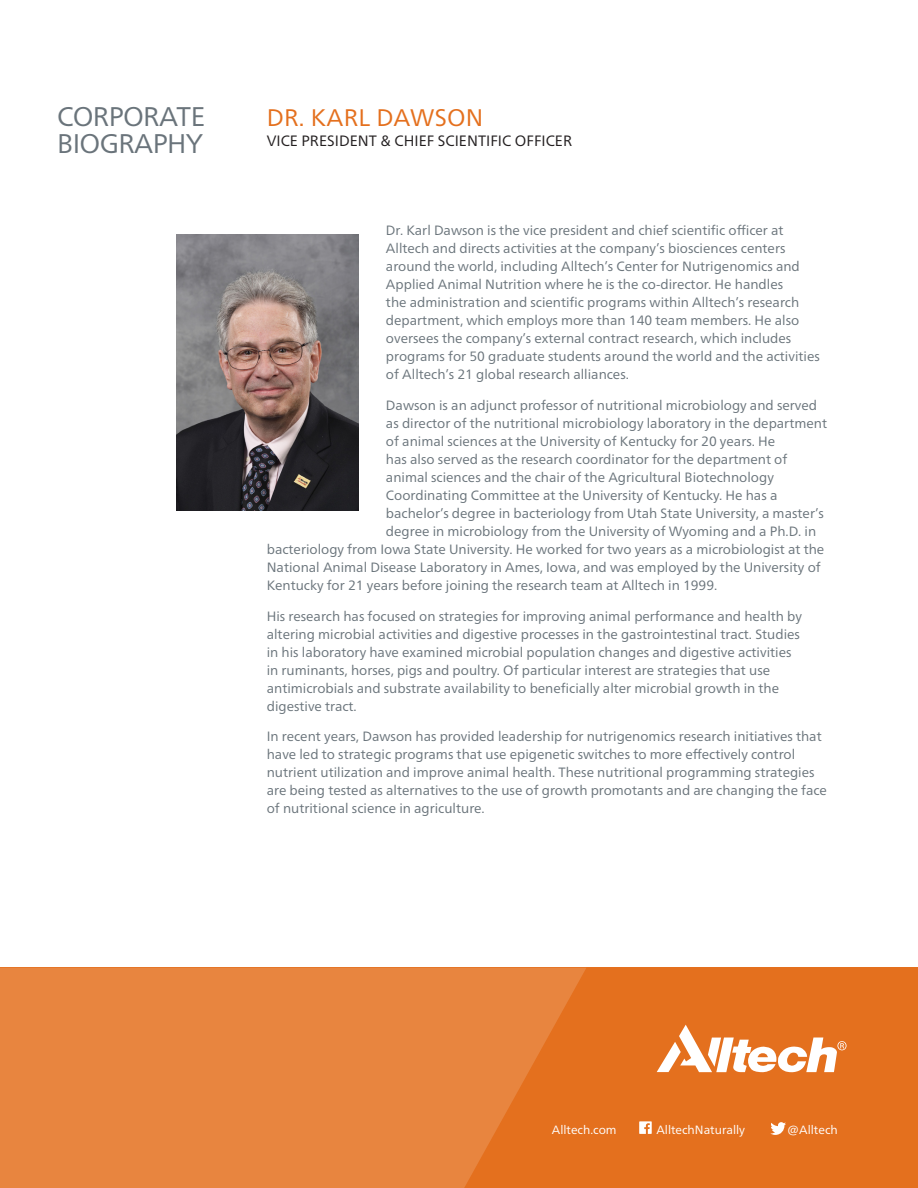
<style>
.page{position:relative;width:918px;height:1188px;background:#fff}
.page>*{position:absolute;margin:0;border:0;box-sizing:border-box;transform-origin:0 0}
.t1{font:27px/27px "Frutiger Neue LTW1 G";letter-spacing:-.025em;color:#6a747b}
.t2{font:24px "Frutiger Neue LTW1 G";letter-spacing:.01em;color:#e4701e}
.t3{font:15px "Frutiger Neue LTW1 G";color:#231f20}
.t4{font:13.5px/18px "Frutiger Neue LTW1 G";color:#6a747b}
.t5{font:12px "Frutiger Neue LTW1 G";color:#fff}
</style>
<div class="page">
<img style="left:176px;top:234px;width:183px;height:276px">
<div style="left:0;top:968px;width:918px;height:220px;background:#e4701e"></div>
<svg style="left:657px;top:1024px;width:190px;height:48px"></svg>
<svg style="left:639px;top:1121px;width:147px;height:14px"></svg>
<svg style="left:0;top:968px;width:586px;height:220px;fill:#e8853f"></svg>
<p class="t1" style="left:57px;top:101px;width:150px">CORPORATE<br>BIOGRAPHY</p>
<p class="t2" style="left:267px;top:100px;width:218px">DR. KARL DAWSON</p>
<p class="t3" style="left:267px;top:129px;width:307px">VICE PRESIDENT &amp; CHIEF SCIENTIFIC OFFICER</p>
<p class="t4" style="left:386px;top:220px;width:435px">Dr. Karl Dawson is the vice president and chief scientific officer at Alltech and directs activities at the company’s biosciences centers around the world, including Alltech’s Center for Nutrigenomics and Applied Animal Nutrition where he is the co-director. He handles<br>the administration and scientific programs within Alltech’s research department, which employs more than 140 team members. He also oversees the company’s external contract research, which includes programs for 50 graduate students around the world and the activities of Alltech’s 21 global research alliances.</p>
<p class="t4" style="left:386px;top:395px;width:433px">Dawson is an adjunct professor of nutritional microbiology and served</p>
<p class="t4" style="left:386px;top:413px;width:443px">as director of the nutritional microbiology laboratory in the department</p>
<p class="t4" style="left:386px;top:431px;width:391px">of animal sciences at the University of Kentucky for 20 years. He</p>
<p class="t4" style="left:386px;top:449px;width:403px">has also served as the research coordinator for the department of</p>
<p class="t4" style="left:386px;top:467px;width:389px">animal sciences and the chair of the Agricultural Biotechnology</p>
<p class="t4" style="left:386px;top:485px;width:393px">Coordinating Committee at the University of Kentucky. He has a</p>
<p class="t4" style="left:386px;top:503px;width:439px">bachelor’s degree in bacteriology from Utah State University, a master’s</p>
<p class="t4" style="left:386px;top:521px;width:432px">degree in microbiology from the University of Wyoming and a Ph.D. in</p>
<p class="t4" style="left:267px;top:539px;width:559px">bacteriology from Iowa State University. He worked for two years as a microbiologist at the</p>
<p class="t4" style="left:267px;top:557px;width:556px">National Animal Disease Laboratory in Ames, Iowa, and was employed by the University of</p>
<p class="t4" style="left:267px;top:575px;width:452px">Kentucky for 21 years before joining the research team at Alltech in 1999.</p>
<p class="t4" style="left:267px;top:606px;width:537px">His research has focused on strategies for improving animal performance and health by altering microbial activities and digestive processes in the gastrointestinal tract. Studies in his laboratory have examined microbial population changes and digestive activities in ruminants, horses, pigs and poultry. Of particular interest are strategies that use antimicrobials and substrate availability to beneficially alter microbial growth in the digestive tract.</p>
<p class="t4" style="left:267px;top:727px;width:562px">In recent years, Dawson has provided leadership for nutrigenomics research initiatives that have led to strategic programs that use epigenetic switches to more effectively control nutrient utilization and improve animal health. These nutritional programming strategies are being tested as alternatives to the use of growth promotants and are changing the face of nutritional science in agriculture.</p>
<p class="t5" style="left:552px;top:1121px;width:66px">Alltech.com</p>
<p class="t5" style="left:656px;top:1121px;width:90px">AlltechNaturally</p>
<p class="t5" style="left:787px;top:1121px;width:52px">@Alltech</p>
</div>
